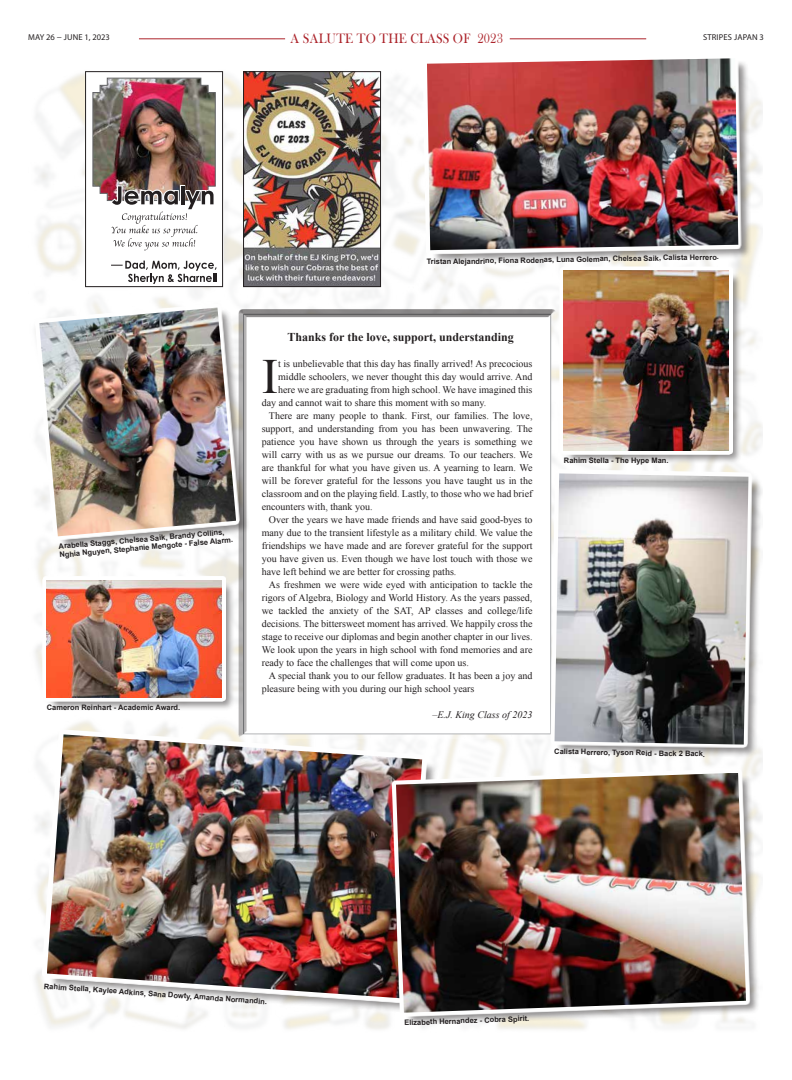
<style>
.page{position:relative;width:792px;height:1080px;background:#fff}
.page>*{position:absolute;margin:0;border:0;box-sizing:border-box;transform-origin:0 0}
.t1{font:49.3px "Times New Roman";color:#231f20}
.t2{font:14px "Bask Old Face";letter-spacing:.02em;color:#ac242b;scale:.9 1}
.t3{font:700 12px "Times New Roman";color:#231f20}
.t4{font:10px "Times New Roman";color:#231f20}
.t5{font:italic 10px "Times New Roman";color:#231f20}
.t6{font:8.5px "Myriad Pro";color:#231f20}
.t7{font:8.5px "Myriad Pro";letter-spacing:.02em;color:#231f20}
.t8{font:700 7.5px/8.5px "Arial";color:#231f20}
</style>
<div class="page">
<img style="left:35px;top:71px;width:727px;height:959px">
<hr style="left:510px;top:38px;width:136px;height:1px;background:#ac242b">
<hr style="left:139px;top:38px;width:146px;height:1px;background:#ac242b">
<div style="left:239px;top:309px;width:317px;height:428px;background:#fff"></div>
<div style="left:49px;top:737px;width:388px;height:277px;background:#231f20;opacity:.5"></div>
<svg style="left:41px;top:729px;width:387px;height:275px"></svg>
<img style="left:47px;top:734px;width:375px;height:265px">
<div style="left:41px;top:309px;width:209px;height:241px;background:#231f20;opacity:.5"></div>
<svg style="left:35px;top:303px;width:206px;height:238px"></svg>
<img style="left:39px;top:308px;width:197px;height:228px">
<div style="left:398px;top:774px;width:362px;height:252px;background:#231f20;opacity:.5"></div>
<img style="left:392px;top:768px;width:359px;height:249px">
<img style="left:396px;top:773px;width:350px;height:240px">
<div style="left:429px;top:60px;width:323px;height:204px;background:#231f20;opacity:.5"></div>
<svg style="left:423px;top:60px;width:320px;height:195px"></svg>
<img style="left:427px;top:58px;width:311px;height:192px">
<div style="left:556px;top:475px;width:206px;height:283px;background:#231f20;opacity:.5"></div>
<svg style="left:550px;top:469px;width:203px;height:280px"></svg>
<img style="left:555px;top:473px;width:193px;height:272px">
<div style="left:566px;top:272px;width:176px;height:192px;background:#231f20;opacity:.5"></div>
<svg style="left:560px;top:267px;width:173px;height:188px"></svg>
<img style="left:564px;top:271px;width:164px;height:179px">
<div style="left:48px;top:582px;width:187px;height:129px;background:#231f20;opacity:.5"></div>
<div style="left:43px;top:576px;width:183px;height:125px;background:linear-gradient(to right,#fff,#fff)"></div>
<img style="left:47px;top:580px;width:175px;height:117px">
<img style="left:85px;top:71px;width:138px;height:216px">
<img style="left:243px;top:71px;width:138px;height:216px">
<p class="t6" style="left:28px;top:32px;width:83px">MAY 26 − JUNE 1, 2023</p>
<h2 class="t2" style="left:291px;top:31px;width:237px">A SALUTE TO THE CLASS OF 2023</h2>
<p class="t7" style="left:703px;top:32px;width:62px">STRIPES JAPAN 3</p>
<p class="t8" style="left:427px;top:258px;width:294px;rotate:-1deg">Tristan Alejandrino, Fiona Rodenas, Luna Goleman, Chelsea Saik, Calista Herrero.</p>
<p class="t8" style="left:58px;top:542px;width:176px;rotate:-5deg">Arabella Staggs, Chelsea Saik, Brandy Collins,<br>Nghia Nguyen, Stephanie Mengote - False Alarm.</p>
<p class="t8" style="left:47px;top:703px;width:135px">Cameron Reinhart - Academic Award.</p>
<p class="t3" style="left:288px;top:329px;width:228px">Thanks for the love, support, understanding</p>
<h1 class="t1" style="left:262px;top:344px;width:18px">I</h1>
<p class="t4" style="left:278px;top:357px;width:256px">t is unbelievable that this day has finally arrived! As precocious</p>
<p class="t4" style="left:278px;top:370px;width:256px">middle schoolers, we never thought this day would arrive. And</p>
<p class="t4" style="left:278px;top:383px;width:256px">here we are graduating from high school. We have imagined this</p>
<p class="t4" style="left:262px;top:396px;width:226px">day and cannot wait to share this moment with so many.</p>
<p class="t4" style="left:269px;top:409px;width:265px">There are many people to thank. First, our families. The love,</p>
<p class="t4" style="left:262px;top:422px;width:272px">support, and understanding from you has been unwavering. The</p>
<p class="t4" style="left:262px;top:435px;width:272px">patience you have shown us through the years is something we</p>
<p class="t4" style="left:262px;top:448px;width:272px">will carry with us as we pursue our dreams. To our teachers. We</p>
<p class="t4" style="left:262px;top:461px;width:272px">are thankful for what you have given us. A yearning to learn. We</p>
<p class="t4" style="left:262px;top:474px;width:272px">will be forever grateful for the lessons you have taught us in the</p>
<p class="t4" style="left:262px;top:487px;width:272px">classroom and on the playing field. Lastly, to those who we had brief</p>
<p class="t4" style="left:262px;top:500px;width:112px">encounters with, thank you.</p>
<p class="t4" style="left:269px;top:513px;width:265px">Over the years we have made friends and have said good-byes to</p>
<p class="t4" style="left:262px;top:526px;width:272px">many due to the transient lifestyle as a military child. We value the</p>
<p class="t4" style="left:262px;top:539px;width:272px">friendships we have made and are forever grateful for the support</p>
<p class="t4" style="left:262px;top:552px;width:272px">you have given us. Even though we have lost touch with those we</p>
<p class="t4" style="left:262px;top:565px;width:196px">have left behind we are better for crossing paths.</p>
<p class="t4" style="left:269px;top:578px;width:265px">As freshmen we were wide eyed with anticipation to tackle the</p>
<p class="t4" style="left:262px;top:591px;width:272px">rigors of Algebra, Biology and World History. As the years passed,</p>
<p class="t4" style="left:262px;top:604px;width:272px">we tackled the anxiety of the SAT, AP classes and college/life</p>
<p class="t4" style="left:262px;top:617px;width:272px">decisions. The bittersweet moment has arrived. We happily cross the</p>
<p class="t4" style="left:262px;top:630px;width:272px">stage to receive our diplomas and begin another chapter in our lives.</p>
<p class="t4" style="left:262px;top:643px;width:272px">We look upon the years in high school with fond memories and are</p>
<p class="t4" style="left:262px;top:656px;width:209px">ready to face the challenges that will come upon us.</p>
<p class="t4" style="left:269px;top:669px;width:265px">A special thank you to our fellow graduates. It has been a joy and</p>
<p class="t4" style="left:262px;top:682px;width:214px">pleasure being with you during our high school years</p>
<p class="t5" style="left:432px;top:708px;width:102px">–E.J. King Class of 2023</p>
<p class="t8" style="left:564px;top:456px;width:106px">Rahim Stella - The Hype Man.</p>
<p class="t8" style="left:554px;top:747px;width:152px;rotate:1deg">Calista Herrero, Tyson Reid - Back 2 Back.</p>
<p class="t8" style="left:44px;top:982px;width:225px;rotate:4deg">Rahim Stella, Kaylee Adkins, Sana Dowty, Amanda Normandin.</p>
<p class="t8" style="left:404px;top:1019px;width:127px;rotate:-2deg">Elizabeth Hernandez - Cobra Spirit.</p>
</div>
